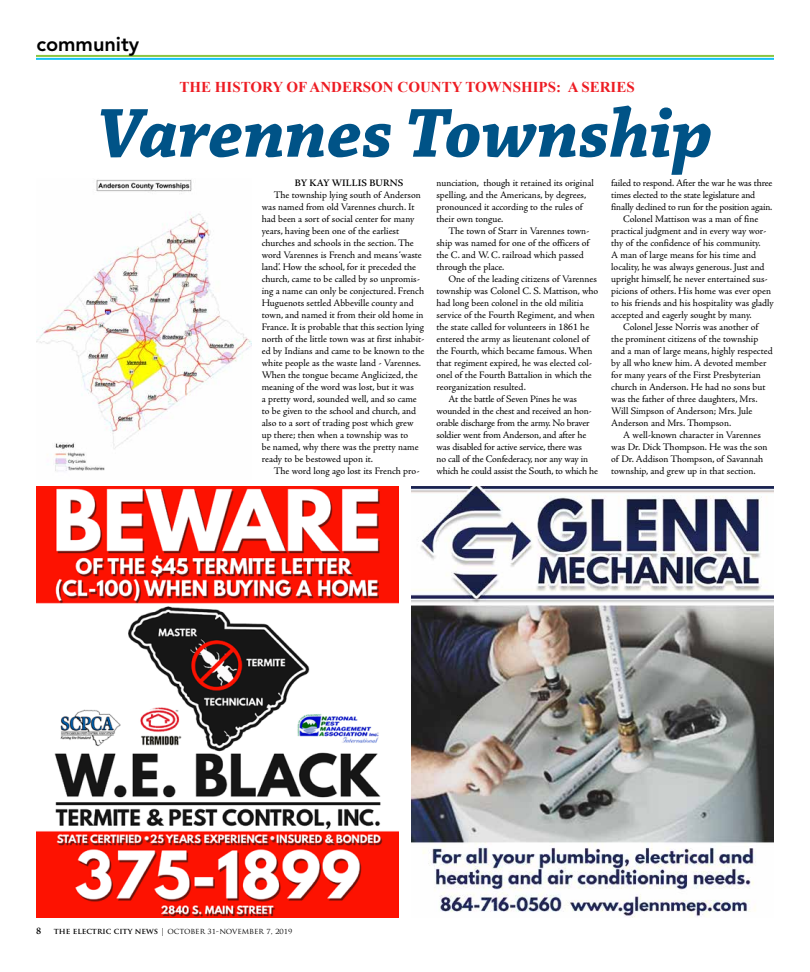
<style>
.page{position:relative;width:810px;height:972px;background:#fff}
.page>*{position:absolute;margin:0;border:0;box-sizing:border-box;transform-origin:0 0}
.t1{font:italic 700 73px "Chaparral Pro";color:#005387}
.t2{font:800 20px "Avenir LT Std";color:#000}
.t3{font:700 15px "Times New Roman";color:#ed1d24}
.t4{font:10px/12px "Adobe Jenson Pro";letter-spacing:-.005em;color:#000}
.t5{font:600 10px "Adobe Jenson Pro";letter-spacing:.015em;color:#000}
.t6{font:8px "Trajan Pro";color:#000}
.s1{font-weight:700}
</style>
<div class="page">
<hr style="left:36px;top:58px;width:738px;height:2px;background:#14c3f4">
<hr style="left:36px;top:55px;width:738px;height:2px;background:#8cc63f">
<img style="left:36px;top:486px;width:363px;height:432px">
<img style="left:411px;top:486px;width:363px;height:432px">
<img style="left:36px;top:179px;width:216px;height:293px">
<h2 class="t2" style="left:36px;top:32px;width:104px">community</h2>
<h3 class="t3" style="left:179px;top:76px;width:457px">THE HISTORY OF ANDERSON COUNTY TOWNSHIPS: A SERIES</h3>
<h1 class="t1" style="left:97px;top:91px;width:617px">Varennes Township</h1>
<p class="t5" style="left:295px;top:177px;width:110px">BY KAY WILLIS BURNS</p>
<p class="t4" style="left:262px;top:189px;width:164px;text-indent:12px">The township lying south of Anderson was named from old Varennes church. It had been a sort of social center for many years, having been one of the earliest churches and schools in the section. The word Varennes is French and means ‘waste land’. How the school, for it preceded the church, came to be called by so unpromis&shy;ing a name can only be conjectured. French Huguenots settled Abbeville county and town, and named it from their old home in France. It is probable that this section lying north of the little town was at first inhabit&shy;ed by Indians and came to be known to the white people as the waste land - Varennes.<br>When the tongue became Anglicized, the meaning of the word was lost, but it was<br>a pretty word, sounded well, and so came to be given to the school and church, and also to a sort of trading post which grew up there; then when a township was to<br>be named, why there was the pretty name ready to be bestowed upon it.</p>
<p class="t4" style="left:274px;top:465px;width:147px">The word long ago lost its French pro-</p>
<p class="t4" style="left:437px;top:177px;width:159px">nunciation, though it retained its original spelling, and the Americans, by degrees, pronounced it according to the rules of their own tongue.</p>
<p class="t4" style="left:437px;top:225px;width:154px;text-indent:12px">The town of Starr in Varennes town&shy;ship was named for one of the officers of the C. and W. C. railroad which passed through the place.</p>
<p class="t4" style="left:449px;top:273px;width:150px">One of the leading citizens of Varennes</p>
<p class="t4" style="left:437px;top:285px;width:163px">township was Colonel C. S. Mattison, who</p>
<p class="t4" style="left:437px;top:297px;width:148px">had long been colonel in the old militia</p>
<p class="t4" style="left:437px;top:309px;width:160px">service of the Fourth Regiment, and when</p>
<p class="t4" style="left:437px;top:321px;width:154px">the state called for volunteers in 1861 he</p>
<p class="t4" style="left:437px;top:333px;width:154px">entered the army as lieutenant colonel of</p>
<p class="t4" style="left:437px;top:345px;width:157px">the Fourth, which became famous. When</p>
<p class="t4" style="left:437px;top:357px;width:157px">that regiment expired, he was elected col-</p>
<p class="t4" style="left:437px;top:369px;width:157px">onel of the Fourth Battalion in which the</p>
<p class="t4" style="left:437px;top:381px;width:91px">reorganization resulted.</p>
<p class="t4" style="left:449px;top:393px;width:130px">At the battle of Seven Pines he was</p>
<p class="t4" style="left:437px;top:405px;width:157px">wounded in the chest and received an hon-</p>
<p class="t4" style="left:437px;top:417px;width:155px">orable discharge from the army. No braver</p>
<p class="t4" style="left:437px;top:429px;width:151px">soldier went from Anderson, and after he</p>
<p class="t4" style="left:437px;top:441px;width:147px">was disabled for active service, there was</p>
<p class="t4" style="left:437px;top:453px;width:153px">no call of the Confederacy, nor any way in</p>
<p class="t4" style="left:437px;top:465px;width:163px">which he could assist the South, to which he</p>
<p class="t4" style="left:611px;top:177px;width:163px">failed to respond. After the war he was three</p>
<p class="t4" style="left:611px;top:189px;width:145px">times elected to the state legislature and</p>
<p class="t4" style="left:611px;top:201px;width:163px">finally declined to run for the position again.</p>
<p class="t4" style="left:623px;top:213px;width:137px">Colonel Mattison was a man of fine</p>
<p class="t4" style="left:611px;top:225px;width:157px">practical judgment and in every way wor-</p>
<p class="t4" style="left:611px;top:237px;width:151px">thy of the confidence of his community.</p>
<p class="t4" style="left:611px;top:249px;width:146px">A man of large means for his time and</p>
<p class="t4" style="left:611px;top:261px;width:155px">locality, he was always generous. Just and</p>
<p class="t4" style="left:611px;top:273px;width:158px">upright himself, he never entertained sus-</p>
<p class="t4" style="left:611px;top:285px;width:161px">picions of others. His home was ever open</p>
<p class="t4" style="left:611px;top:297px;width:164px">to his friends and his hospitality was gladly</p>
<p class="t4" style="left:611px;top:309px;width:142px">accepted and eagerly sought by many.</p>
<p class="t4" style="left:623px;top:321px;width:137px">Colonel Jesse Norris was another of</p>
<p class="t4" style="left:611px;top:333px;width:149px">the prominent citizens of the township</p>
<p class="t4" style="left:611px;top:345px;width:163px">and a man of large means, highly respected</p>
<p class="t4" style="left:611px;top:357px;width:157px">by all who knew him. A devoted member</p>
<p class="t4" style="left:611px;top:369px;width:151px">for many years of the First Presbyterian</p>
<p class="t4" style="left:611px;top:381px;width:156px">church in Anderson. He had no sons but</p>
<p class="t4" style="left:611px;top:393px;width:148px">was the father of three daughters, Mrs.</p>
<p class="t4" style="left:611px;top:405px;width:143px">Will Simpson of Anderson; Mrs. Jule</p>
<p class="t4" style="left:611px;top:417px;width:121px">Anderson and Mrs. Thompson.</p>
<p class="t4" style="left:623px;top:429px;width:139px">A well-known character in Varennes</p>
<p class="t4" style="left:611px;top:441px;width:158px">was Dr. Dick Thompson. He was the son</p>
<p class="t4" style="left:611px;top:453px;width:154px">of Dr. Addison Thompson, of Savannah</p>
<p class="t4" style="left:611px;top:465px;width:146px">township, and grew up in that section.</p>
<p class="t5" style="left:36px;top:925px;width:7px">8</p>
<p class="t6" style="left:54px;top:926px;width:240px"><span class="s1">THE ELECTRIC CITY NEWS</span> | OCTOBER 31-NOVEMBER 7, 2019</p>
</div>
